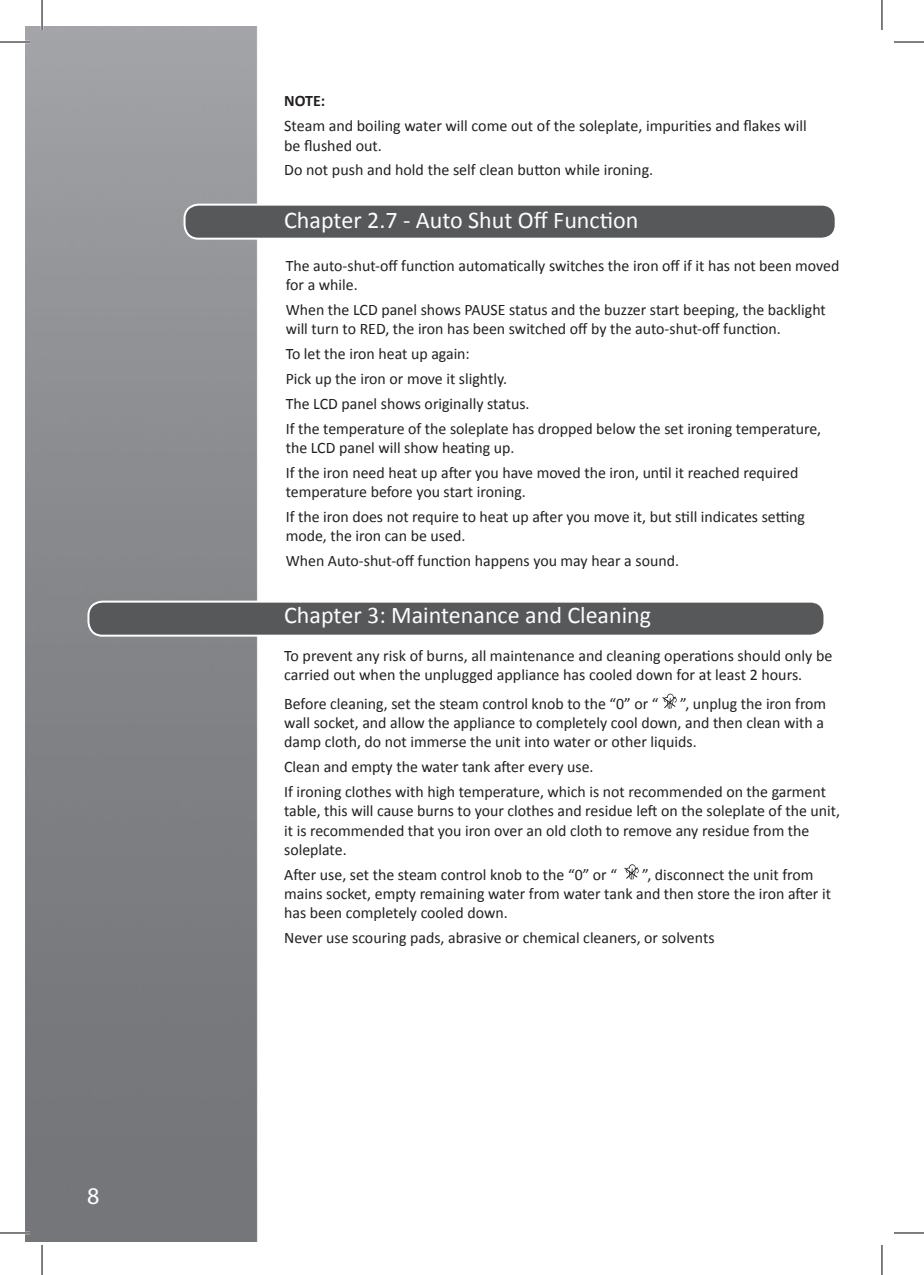
<style>
.page{position:relative;width:924px;height:1275px;background:#fff}
.page>*{position:absolute;margin:0;border:0;box-sizing:border-box;transform-origin:0 0}
.t1{font:24px "Calibri";color:#fdfdfd}
.t2{font:24px "Myriad Pro";color:#fff}
.t3{font:16px/19.2px "Calibri";color:#231f20}
.t4{font:700 16px "Calibri";color:#231f20}
</style>
<div class="page">
<img style="left:25px;top:27px;width:808px;height:1214px">
<div style="left:88px;top:601px;width:736px;height:34px;background:#57585a;border-radius:14px"></div>
<div style="left:87px;top:600px;width:738px;height:36px;border:2px solid #fff;border-radius:14px"></div>
<svg style="left:661px;top:693px;width:15px;height:16px"></svg>
<svg style="left:623px;top:864px;width:15px;height:16px"></svg>
<div style="left:184px;top:205px;width:651px;height:34px;background:#57585a;border-radius:14px"></div>
<div style="left:183px;top:204px;width:653px;height:36px;border:2px solid #fff;border-radius:14px"></div>
<hr style="left:0;top:41px;width:30px;height:2px;background:#fff">
<hr style="left:0;top:1231px;width:30px;height:3px;background:#fff">
<hr style="left:41px;top:0;width:2px;height:30px;background:#fff">
<hr style="left:0;top:42px;width:30px;height:1px;background:#000">
<hr style="left:893px;top:42px;width:30px;height:1px;background:#000">
<hr style="left:0;top:1232px;width:30px;height:1px;background:#000">
<hr style="left:893px;top:1232px;width:30px;height:1px;background:#000">
<hr style="left:42px;top:0;width:1px;height:30px;background:#000">
<hr style="left:42px;top:1245px;width:1px;height:30px;background:#000">
<hr style="left:881px;top:0;width:1px;height:30px;background:#000">
<hr style="left:881px;top:1245px;width:1px;height:30px;background:#000">
<h1 class="t2" style="left:87px;top:1180px;width:14px">8</h1>
<p class="t4" style="left:284px;top:91px;width:43px">NOTE:</p>
<p class="t3" style="left:284px;top:116px;width:523px">Steam and boiling water will come out of the soleplate, impurities and flakes will be flushed out.</p>
<p class="t3" style="left:284px;top:161px;width:370px">Do not push and hold the self clean button while ironing.</p>
<h1 class="t1" style="left:284px;top:205px;width:355px">Chapter 2.7 - Auto Shut Off Function</h1>
<p class="t3" style="left:285px;top:256px;width:555px">The auto-shut-off function automatically switches the iron off if it has not been moved for a while.</p>
<p class="t3" style="left:285px;top:300px;width:541px">When the LCD panel shows PAUSE status and the buzzer start beeping, the backlight will turn to RED, the iron has been switched off by the auto-shut-off function.</p>
<p class="t3" style="left:285px;top:341px;width:537px;line-height:24.8px">To let the iron heat up again:<br>Pick up the iron or move it slightly.<br>The LCD panel shows originally status.<br>If the temperature of the soleplate has dropped below the set ironing temperature,</p>
<p class="t3" style="left:285px;top:435px;width:514px;line-height:24.8px">the LCD panel will show heating up.<br>If the iron need heat up after you have moved the iron, until it reached required</p>
<p class="t3" style="left:285px;top:479px;width:520px;line-height:24.8px">temperature before you start ironing.<br>If the iron does not require to heat up after you move it, but still indicates setting</p>
<p class="t3" style="left:285px;top:523px;width:394px;line-height:24.8px">mode, the iron can be used.<br>When Auto-shut-off function happens you may hear a sound.</p>
<h1 class="t1" style="left:284px;top:600px;width:368px">Chapter 3: Maintenance and Cleaning</h1>
<p class="t3" style="left:284px;top:646px;width:549px">To prevent any risk of burns, all maintenance and cleaning operations should only be carried out when the unplugged appliance has cooled down for at least 2 hours.</p>
<p class="t3" style="left:284px;top:694px;width:376px">Before cleaning, set the steam control knob to the “0” or “</p>
<p class="t3" style="left:284px;top:694px;width:543px;text-indent:396px">”, unplug the iron from wall socket, and allow the appliance to completely cool down, and then clean with a damp cloth, do not immerse the unit into water or other liquids.</p>
<p class="t3" style="left:284px;top:754px;width:543px;line-height:24.8px">Clean and empty the water tank after every use.<br>If ironing clothes with high temperature, which is not recommended on the garment</p>
<p class="t3" style="left:284px;top:801px;width:557px">table, this will cause burns to your clothes and residue left on the soleplate of the unit, it is recommended that you iron over an old cloth to remove any residue from the soleplate.</p>
<p class="t3" style="left:284px;top:864px;width:334px">After use, set the steam control knob to the “0” or “</p>
<p class="t3" style="left:284px;top:864px;width:548px;text-indent:358px">”, disconnect the unit from mains socket, empty remaining water from water tank and then store the iron after it has been completely cooled down.</p>
<p class="t3" style="left:284px;top:928px;width:431px">Never use scouring pads, abrasive or chemical cleaners, or solvents</p>
</div>
